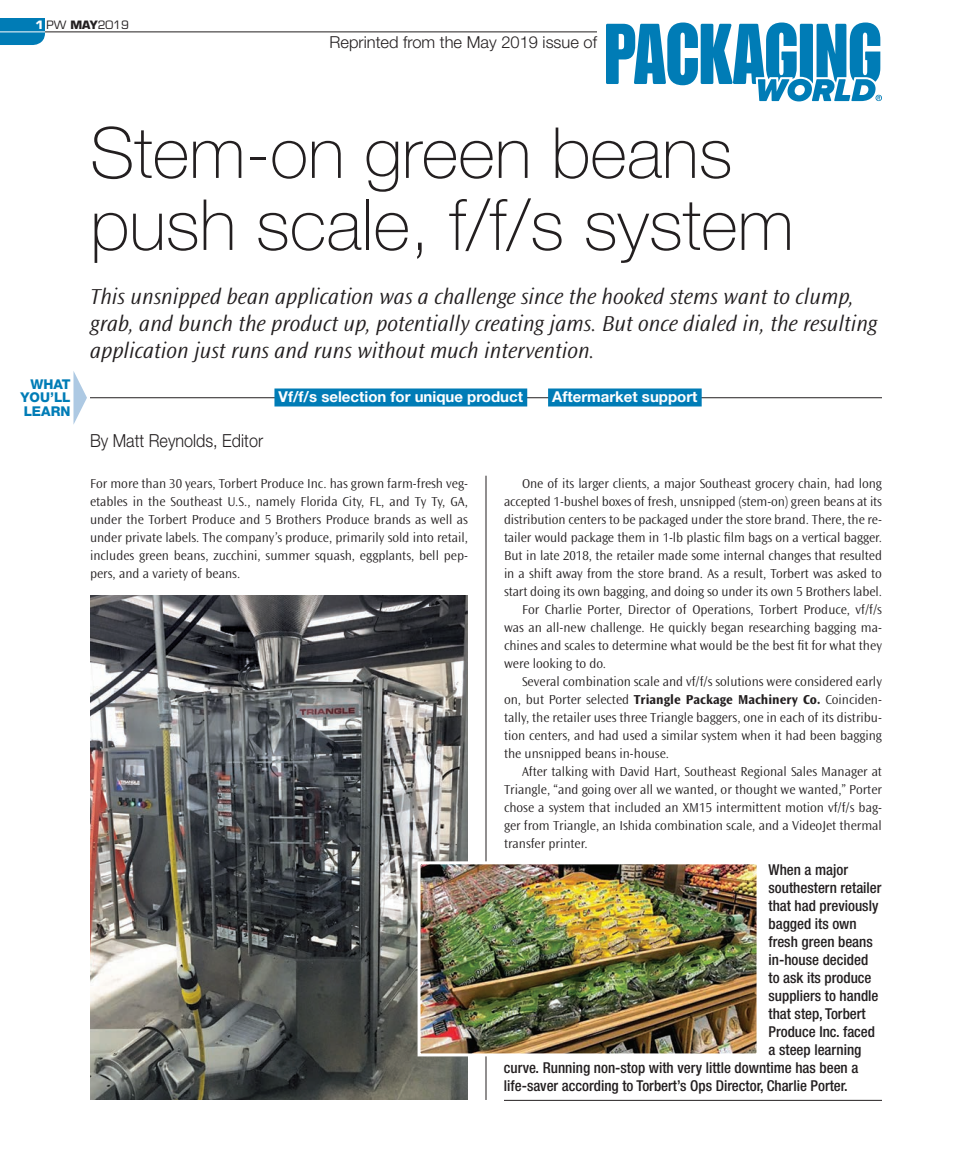
<style>
.page{position:relative;width:972px;height:1175px;background:#fff}
.page>*{position:absolute;margin:0;border:0;box-sizing:border-box;transform-origin:0 0}
.t1{font:100 70.5px/72px "Helvetica Neue LT Std";color:#231f20}
.t2{font:italic 300 22.5px/27px "Ocean Sans Std";color:#231f20}
.t3{font:300 18px "Helvetica Neue LT Std";color:#231f20;scale:.9 1}
.t4{font:300 16.5px "Helvetica Neue LT Std";color:#231f20}
.t5{font:500 condensed 15px "Helvetica Neue LT Std";color:#231f20}
.t6{font:700 15px "Helvetica Neue LT Std";color:#fff}
.t7{font:300 13.5px/18px "Ocean Sans Std";color:#231f20;text-align:justify}
.t8{font:800 13.5px/13.5px "Helvetica Neue LT Std";color:#007cb6;text-align:justify}
.t9{font:11.25px "Eurostile LT Std";color:#231f20}
.s1{font-weight:700;color:#fff}
.s2{font-weight:700}
</style>
<div class="page">
<hr style="left:486px;top:476px;width:1px;height:624px;background:#231f20">
<svg style="left:0;top:18px;width:45px;height:27px"></svg>
<hr style="left:0;top:32px;width:45px;height:1px;background:#fff">
<hr style="left:45px;top:32px;width:552px;height:1px;background:#231f20">
<hr style="left:90px;top:397px;width:792px;height:1px;background:#231f20">
<div style="left:274px;top:388px;width:253px;height:18px;background:#007cb6"></div>
<div style="left:548px;top:388px;width:154px;height:18px;background:#007cb6"></div>
<svg style="left:74px;top:372px;width:13px;height:52px"></svg>
<hr style="left:504px;top:1100px;width:378px;height:1px;background:#231f20">
<img style="left:90px;top:596px;width:378px;height:504px">
<img style="left:422px;top:865px;width:334px;height:187px">
<div style="left:418px;top:861px;width:342px;height:195px;border:3px solid #fff"></div>
<svg style="left:606px;top:22px;width:276px;height:79px"></svg>
<p class="t9" style="left:35px;top:18px;width:95px"><span class="s1">1</span> PW <span class="s2">MAY</span>2019</p>
<p class="t4" style="left:330px;top:32px;width:269px">Reprinted from the May 2019 issue of</p>
<p class="t8" style="left:20px;top:377px;width:52px;text-indent:10px">WHAT YOU’LL LEARN</p>
<h1 class="t1" style="left:90px;top:117px;width:705px">Stem-on green beans push scale, f/f/s system</h1>
<p class="t2" style="left:90px;top:283px;width:789px">This unsnipped bean application was a challenge since the hooked stems want to clump, grab, and bunch the product up, potentially creating jams. But once dialed in, the resulting application just runs and runs without much intervention.</p>
<p class="t6" style="left:279px;top:387px;width:246px">Vf/f/s selection for unique product</p>
<p class="t6" style="left:552px;top:387px;width:147px">Aftermarket support</p>
<h3 class="t3" style="left:90px;top:429px;width:194px">By Matt Reynolds, Editor</h3>
<p class="t7" style="left:90px;top:474px;width:380px">For more than 30 years, Torbert Produce Inc. has grown farm-fresh veg&shy;etables in the Southeast U.S., namely Florida City, FL, and Ty Ty, GA, under the Torbert Produce and 5 Brothers Produce brands as well as under private labels. The company’s produce, primarily sold into retail, includes green beans, zucchini, summer squash, eggplants, bell pep&shy;pers, and a variety of beans.</p>
<p class="t7" style="left:522px;top:474px;width:361px">One of its larger clients, a major Southeast grocery chain, had long</p>
<p class="t7" style="left:504px;top:492px;width:380px">accepted 1-bushel boxes of fresh, unsnipped (stem-on) green beans at its</p>
<p class="t7" style="left:504px;top:510px;width:379px">distribution centers to be packaged under the store brand. There, the re-</p>
<p class="t7" style="left:504px;top:528px;width:380px">tailer would package them in 1-lb plastic film bags on a vertical bagger.</p>
<p class="t7" style="left:504px;top:546px;width:380px">But in late 2018, the retailer made some internal changes that resulted</p>
<p class="t7" style="left:504px;top:564px;width:379px">in a shift away from the store brand. As a result, Torbert was asked to</p>
<p class="t7" style="left:504px;top:582px;width:380px">start doing its own bagging, and doing so under its own 5 Brothers label.</p>
<p class="t7" style="left:522px;top:600px;width:362px">For Charlie Porter, Director of Operations, Torbert Produce, vf/f/s</p>
<p class="t7" style="left:504px;top:618px;width:379px">was an all-new challenge. He quickly began researching bagging ma-</p>
<p class="t7" style="left:504px;top:636px;width:380px">chines and scales to determine what would be the best fit for what they</p>
<p class="t7" style="left:504px;top:654px;width:103px">were looking to do.</p>
<p class="t7" style="left:522px;top:672px;width:361px">Several combination scale and vf/f/s solutions were considered early</p>
<p class="t7" style="left:504px;top:690px;width:379px">on, but Porter selected <span class="s2">Triangle Package Machinery Co.</span> Coinciden-</p>
<p class="t7" style="left:504px;top:708px;width:379px">tally, the retailer uses three Triangle baggers, one in each of its distribu-</p>
<p class="t7" style="left:504px;top:726px;width:380px">tion centers, and had used a similar system when it had been bagging</p>
<p class="t7" style="left:504px;top:744px;width:167px">the unsnipped beans in-house.</p>
<p class="t7" style="left:522px;top:762px;width:362px">After talking with David Hart, Southeast Regional Sales Manager at</p>
<p class="t7" style="left:504px;top:780px;width:380px">Triangle, “and going over all we wanted, or thought we wanted,” Porter</p>
<p class="t7" style="left:504px;top:798px;width:379px">chose a system that included an XM15 intermittent motion vf/f/s bag-</p>
<p class="t7" style="left:504px;top:816px;width:380px">ger from Triangle, an Ishida combination scale, and a VideoJet thermal</p>
<p class="t7" style="left:504px;top:834px;width:85px">transfer printer.</p>
<p class="t5" style="left:769px;top:860px;width:81px">When a major</p>
<p class="t5" style="left:769px;top:878px;width:115px">southestern retailer</p>
<p class="t5" style="left:769px;top:896px;width:111px">that had previously</p>
<p class="t5" style="left:769px;top:914px;width:90px">bagged its own</p>
<p class="t5" style="left:769px;top:932px;width:106px">fresh green beans</p>
<p class="t5" style="left:769px;top:950px;width:101px">in-house decided</p>
<p class="t5" style="left:769px;top:968px;width:105px">to ask its produce</p>
<p class="t5" style="left:769px;top:986px;width:111px">suppliers to handle</p>
<p class="t5" style="left:769px;top:1004px;width:99px">that step, Torbert</p>
<p class="t5" style="left:769px;top:1022px;width:108px">Produce Inc. faced</p>
<p class="t5" style="left:769px;top:1040px;width:94px">a steep learning</p>
<p class="t5" style="left:504px;top:1058px;width:356px">curve. Running non-stop with very little downtime has been a</p>
<p class="t5" style="left:504px;top:1076px;width:345px">life-saver according to Torbert’s Ops Director, Charlie Porter.</p>
</div>
